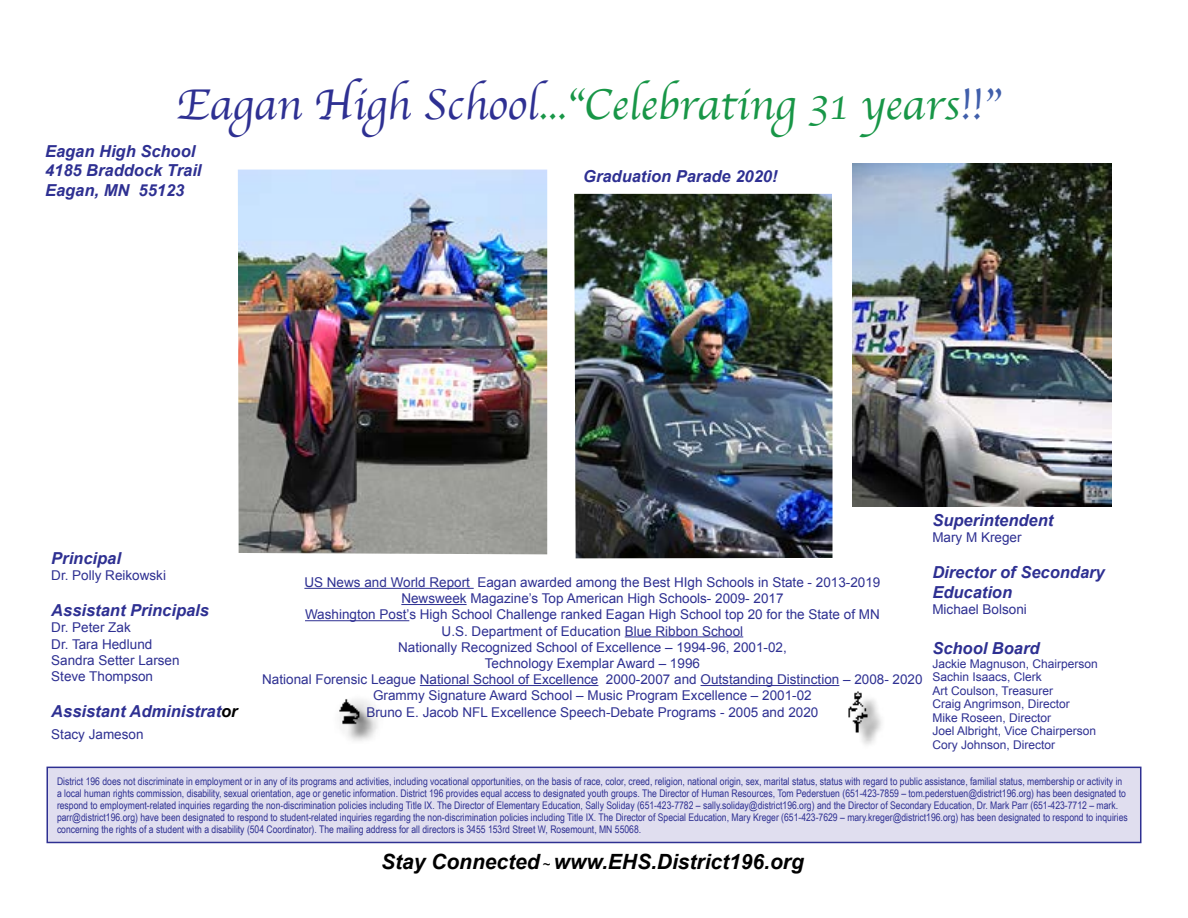
<style>
.page{position:relative;width:1188px;height:918px;background:#fff}
.page>*{position:absolute;margin:0;border:0;box-sizing:border-box;transform-origin:0 0}
.t1{font:45px "Apple Chancery";color:#189647}
.t2{font:italic 700 21px "Arial";color:#000}
.t3{font:italic 700 16.5px/19.8px "Arial";color:#2e3092}
.t4{font:13.5px/16.2px "Arial";color:#2e3092}
.t5{font:12px/13.5px "Arial";color:#2e3092}
.t6{font:10.5px/12px "Arial Narrow";color:#2e3092}
.s1{color:#2e3092}
.s2{color:#415fab}
.s3{color:#000}
.s4{font-weight:400;font-style:normal;font-size:13.5px}
</style>
<div class="page">
<hr style="left:304px;top:588px;width:170px;height:1px;background:#2e3092">
<hr style="left:401px;top:604px;width:66px;height:1px;background:#2e3092">
<hr style="left:305px;top:620px;width:104px;height:1px;background:#2e3092">
<hr style="left:625px;top:636px;width:118px;height:1px;background:#2e3092">
<hr style="left:420px;top:685px;width:178px;height:1px;background:#2e3092">
<hr style="left:701px;top:685px;width:138px;height:1px;background:#2e3092">
<div style="left:332px;top:694px;width:52px;height:51px;background:#000;opacity:.75"></div>
<img style="left:332px;top:694px;width:35px;height:35px">
<div style="left:852px;top:694px;width:33px;height:56px;background:#000;opacity:.75"></div>
<img style="left:848px;top:691px;width:20px;height:42px">
<div style="left:47px;top:767px;width:1094px;height:75px;background:#e0deef"></div>
<div style="left:47px;top:767px;width:1094px;height:76px;border:2px solid #2e3092"></div>
<img style="left:238px;top:170px;width:309px;height:384px">
<img style="left:574px;top:194px;width:259px;height:364px">
<img style="left:852px;top:164px;width:260px;height:343px">
<h1 class="t1" style="left:176px;top:68px;width:825px"><span class="s1">Eagan High School</span>...“Celebrating 31 years<span class="s2">!!”</span></h1>
<h3 class="t3" style="left:45px;top:141px;width:158px">Eagan High School<br>4185 Braddock Trail<br>Eagan, MN 55123</h3>
<h3 class="t3" style="left:583px;top:166px;width:196px">Graduation Parade 2020!</h3>
<h3 class="t3" style="left:51px;top:549px;width:71px">Principal</h3>
<p class="t4" style="left:51px;top:568px;width:116px">Dr. Polly Reikowski</p>
<h3 class="t3" style="left:51px;top:601px;width:159px">Assistant Principals</h3>
<p class="t4" style="left:51px;top:620px;width:130px">Dr. Peter Zak<br>Dr. Tara Hedlund<br>Sandra Setter Larsen<br>Steve Thompson</p>
<h3 class="t3" style="left:51px;top:702px;width:188px">Assistant Administrat<span class="s3">or</span></h3>
<p class="t4" style="left:51px;top:726px;width:94px">Stacy Jameson</p>
<p class="t4" style="left:262px;top:574px;width:662px;text-align:center">US News and World Report Eagan awarded among the Best HIgh Schools in State - 2013-2019<br>Newsweek Magazine’s Top American High Schools- 2009- 2017<br>Washington Post’s High School Challenge ranked Eagan High School top 20 for the State of MN<br>U.S. Department of Education Blue Ribbon School<br>Nationally Recognized School of Excellence – 1994-96, 2001-02,<br>Technology Exemplar Award – 1996<br>National Forensic League National School of Excellence 2000-2007 and Outstanding Distinction – 2008- 2020<br>Grammy Signature Award School – Music Program Excellence – 2001-02<br>Bruno E. Jacob NFL Excellence Speech-Debate Programs - 2005 and 2020</p>
<h3 class="t3" style="left:932px;top:511px;width:123px">Superintendent</h3>
<p class="t4" style="left:932px;top:530px;width:91px">Mary M Kreger</p>
<h3 class="t3" style="left:932px;top:563px;width:174px">Director of Secondary<br>Education</h3>
<p class="t4" style="left:932px;top:602px;width:96px">Michael Bolsoni</p>
<h3 class="t3" style="left:932px;top:639px;width:109px">School Board</h3>
<p class="t5" style="left:932px;top:657px;width:167px">Jackie Magnuson, Chairperson<br>Sachin Isaacs, Clerk<br>Art Coulson, Treasurer<br>Craig Angrimson, Director<br>Mike Roseen, Director<br>Joel Albright, Vice Chairperson<br>Cory Johnson, Director</p>
<p class="t6" style="left:57px;top:775px;width:1072px">District 196 does not discriminate in employment or in any of its programs and activities, including vocational opportunities, on the basis of race, color, creed, religion, national origin, sex, marital status, status with regard to public assistance, familial status, membership or activity in a local human rights commission, disability, sexual orientation, age or genetic information. District 196 provides equal access to designated youth groups. The Director of Human Resources, Tom Pederstuen (651-423-7859 – tom.pederstuen@district196.org) has been designated to respond to employment-related inquiries regarding the non-discrimination policies including Title IX. The Director of Elementary Education, Sally Soliday (651-423-7782 – sally.soliday@district196.org) and the Director of Secondary Education, Dr. Mark Parr (651-423-7712 – mark. parr@district196.org) have been designated to respond to student-related inquiries regarding the non-discrimination policies including Title IX. The Director of Special Education, Mary Kreger (651-423-7629 – mary.kreger@district196.org) has been designated to respond to inquiries concerning the rights of a student with a disability (504 Coordinator). The mailing address for all directors is 3455 153rd Street W, Rosemount, MN 55068.</p>
<h2 class="t2" style="left:381px;top:848px;width:424px">Stay Connected <span class="s4">~</span> www.EHS.District196.org</h2>
</div>
